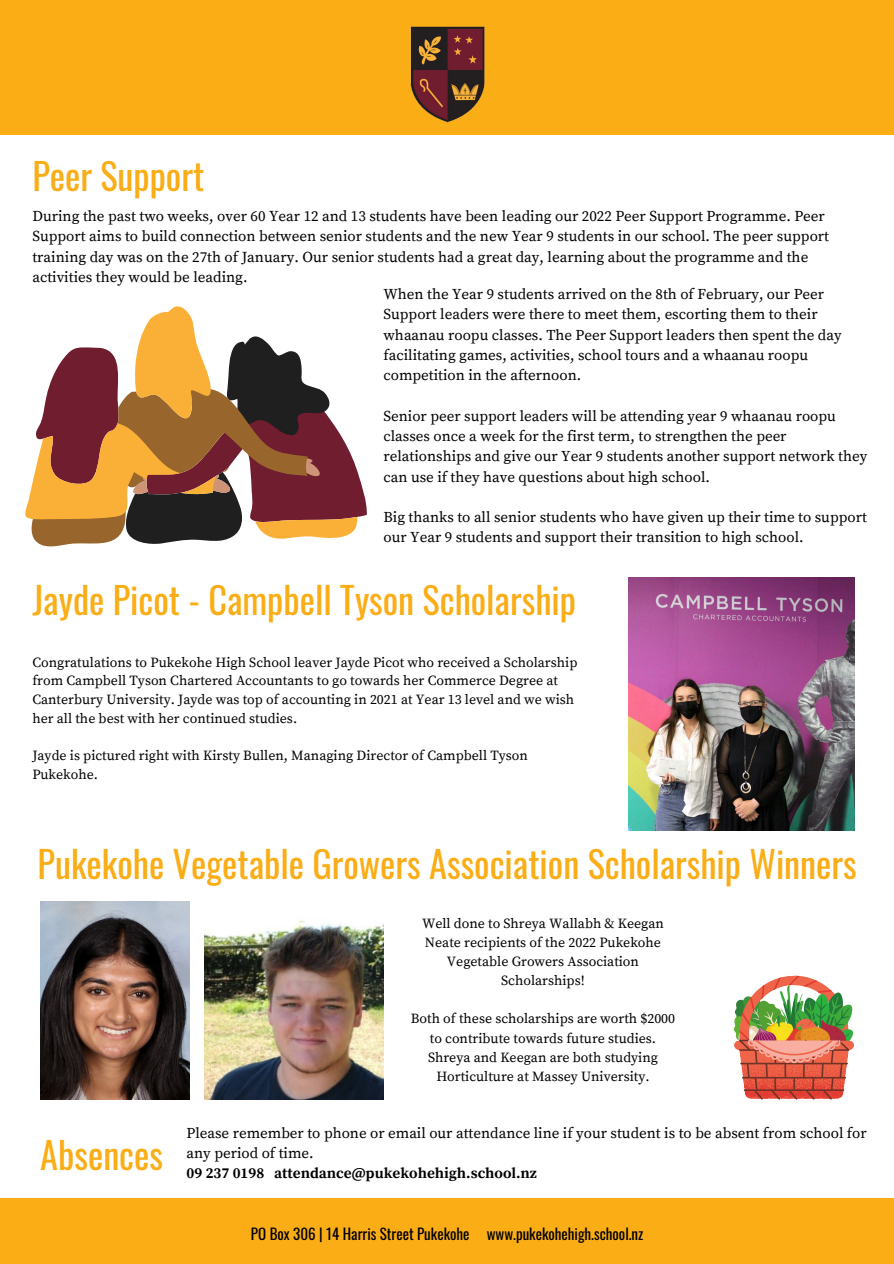
<style>
.page{position:relative;width:894px;height:1264px;background:#fff}
.page>*{position:absolute;margin:0;border:0;box-sizing:border-box;transform-origin:0 0}
.t1{font:36.3px "Oswald";color:#faad15}
.t2{font:15px/20.2px "Source Serif Pro";color:#000}
.t3{font:15px "Oswald";color:#000}
.t4{font:700 15px "Source Serif Pro";color:#000}
.t5{font:13.8px/19.2px "Source Serif Pro";color:#000}
</style>
<div class="page">
<div style="left:0;top:1198px;width:893px;height:65px;background:#faad15"></div>
<div style="left:0;top:0;width:893px;height:134px;background:#faad15"></div>
<img style="left:410px;top:26px;width:75px;height:96px">
<img style="left:628px;top:577px;width:226px;height:253px">
<img style="left:40px;top:901px;width:149px;height:198px">
<img style="left:204px;top:919px;width:179px;height:180px">
<svg style="left:733px;top:975px;width:120px;height:124px"></svg>
<svg style="left:25px;top:306px;width:342px;height:240px"></svg>
<h1 class="t1" style="left:32px;top:143px;width:173px">Peer Support</h1>
<p class="t2" style="left:32px;top:206px;width:798px">During the past two weeks, over 60 Year 12 and 13 students have been leading our 2022 Peer Support Programme. Peer Support aims to build connection between senior students and the new Year 9 students in our school. The peer support training day was on the 27th of January. Our senior students had a great day, learning about the programme and the activities they would be leading.</p>
<p class="t2" style="left:383px;top:284px;width:459px">When the Year 9 students arrived on the 8th of February, our Peer Support leaders were there to meet them, escorting them to their whaanau roopu classes. The Peer Support leaders then spent the day facilitating games, activities, school tours and a whaanau roopu competition in the afternoon.</p>
<p class="t2" style="left:383px;top:406px;width:485px">Senior peer support leaders will be attending year 9 whaanau roopu classes once a week for the first term, to strengthen the peer relationships and give our Year 9 students another support network they can use if they have questions about high school.</p>
<p class="t2" style="left:383px;top:507px;width:484px">Big thanks to all senior students who have given up their time to support our Year 9 students and support their transition to high school.</p>
<h1 class="t1" style="left:32px;top:568px;width:545px">Jayde Picot - Campbell Tyson Scholarship</h1>
<p class="t5" style="left:32px;top:653px;width:546px;line-height:18.8px">Congratulations to Pukekohe High School leaver Jayde Picot who received a Scholarship from Campbell Tyson Chartered Accountants to go towards her Commerce Degree at Canterbury University. Jayde was top of accounting in 2021 at Year 13 level and we wish her all the best with her continued studies.</p>
<p class="t5" style="left:32px;top:747px;width:497px;line-height:18.8px">Jayde is pictured right with Kirsty Bullen, Managing Director of Campbell Tyson<br>Pukekohe.</p>
<h1 class="t1" style="left:38px;top:831px;width:820px">Pukekohe Vegetable Growers Association Scholarship Winners</h1>
<p class="t5" style="left:422px;top:914px;width:243px;text-align:center">Well done to Shreya Wallabh &amp; Keegan<br>Neate recipients of the 2022 Pukekohe<br>Vegetable Growers Association<br>Scholarships!</p>
<p class="t5" style="left:410px;top:1009px;width:266px;text-align:center">Both of these scholarships are worth $2000 to contribute towards future studies.<br>Shreya and Keegan are both studying Horticulture at Massey University.</p>
<h1 class="t1" style="left:40px;top:1122px;width:124px">Absences</h1>
<p class="t2" style="left:186px;top:1123px;width:681px">Please remember to phone or email our attendance line if your student is to be absent from school for any period of time.</p>
<p class="t4" style="left:186px;top:1164px;width:352px">09 237 0198 attendance@pukekohehigh.school.nz</p>
<p class="t3" style="left:251px;top:1220px;width:394px">PO Box 306 | 14 Harris Street Pukekohe www.pukekohehigh.school.nz</p>
</div>
